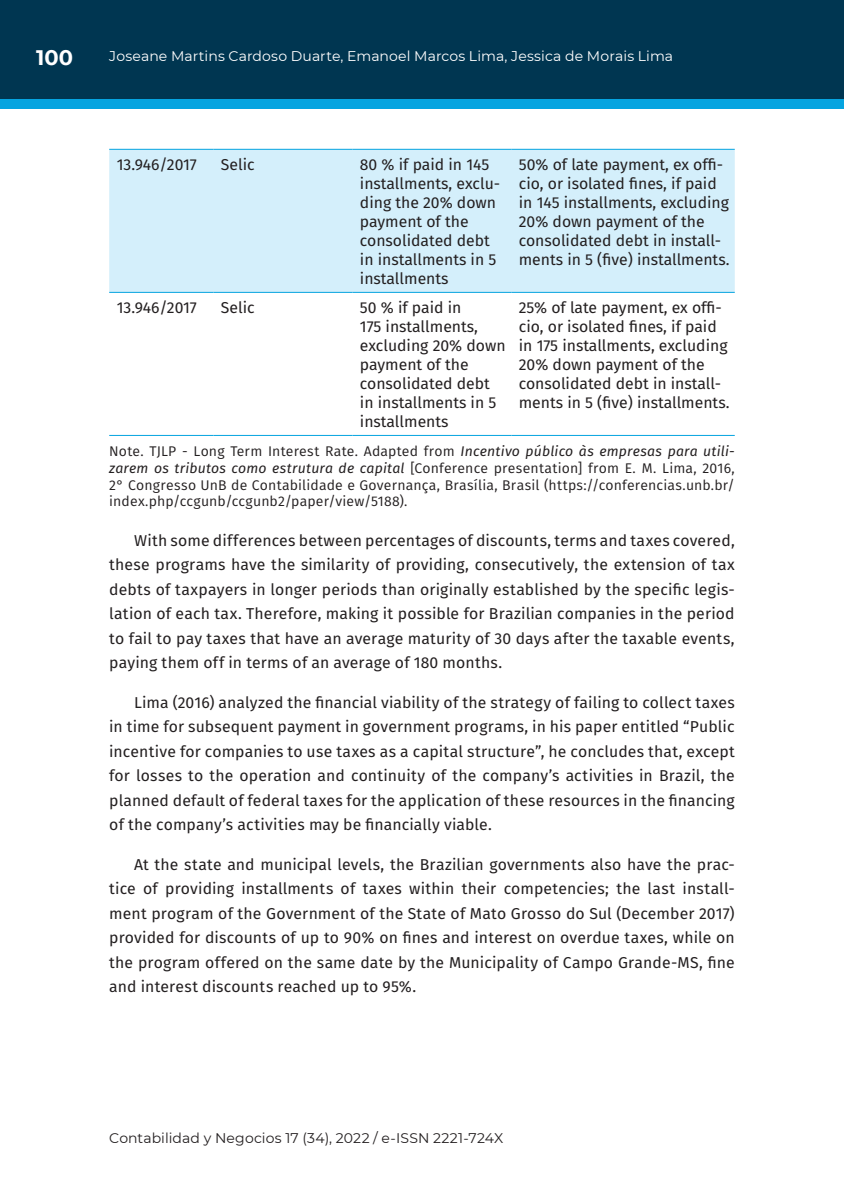
<style>
.page{position:relative;width:844px;height:1191px;background:#fff}
.page>*{position:absolute;margin:0;border:0;box-sizing:border-box;transform-origin:0 0}
.t1{font:700 21px "Montserrat";color:#fff}
.t2{font:15.75px/18.9px "Fira Sans";color:#231f20}
.t3{font:14px/16.8px "Fira Sans";letter-spacing:.01em;color:#231f20;text-align:justify}
.t4{font:14px "Montserrat";letter-spacing:.01em;color:#fff}
.t5{font:14px "Montserrat";letter-spacing:.01em;color:#231f20}
.s1{font-style:italic}
</style>
<div class="page">
<div style="left:0;top:0;width:843px;height:99px;background:#003651"></div>
<div style="left:0;top:99px;width:843px;height:10px;background:#05a4e0"></div>
<div style="left:109px;top:150px;width:625px;height:142px;background:#d4effb"></div>
<hr style="left:109px;top:149px;width:104px;height:1px;background:#05a4e0">
<hr style="left:213px;top:149px;width:139px;height:1px;background:#05a4e0">
<hr style="left:352px;top:149px;width:159px;height:1px;background:#05a4e0">
<hr style="left:511px;top:149px;width:223px;height:1px;background:#05a4e0">
<hr style="left:109px;top:292px;width:104px;height:1px;background:#05a4e0">
<hr style="left:213px;top:292px;width:139px;height:1px;background:#05a4e0">
<hr style="left:352px;top:292px;width:159px;height:1px;background:#05a4e0">
<hr style="left:511px;top:292px;width:223px;height:1px;background:#05a4e0">
<hr style="left:109px;top:435px;width:104px;height:1px;background:#05a4e0">
<hr style="left:213px;top:435px;width:139px;height:1px;background:#05a4e0">
<hr style="left:352px;top:435px;width:159px;height:1px;background:#05a4e0">
<hr style="left:511px;top:435px;width:223px;height:1px;background:#05a4e0">
<h1 class="t1" style="left:36px;top:42px;width:39px">100</h1>
<p class="t4" style="left:109px;top:47px;width:565px">Joseane Martins Cardoso Duarte, Emanoel Marcos Lima, Jessica de Morais Lima</p>
<p class="t2" style="left:117px;top:155px;width:82px">13.946/2017</p>
<p class="t2" style="left:221px;top:155px;width:35px">Selic</p>
<p class="t2" style="left:360px;top:155px;width:142px">80 % if paid in 145 installments, exclu&shy;ding the 20% down payment of the consolidated debt in installments in 5 installments</p>
<p class="t2" style="left:518px;top:155px;width:212px">50% of late payment, ex offi&shy;cio, or isolated fines, if paid in 145 installments, excluding<br>20% down payment of the consolidated debt in install&shy;ments in 5 (five) installments.</p>
<p class="t2" style="left:117px;top:298px;width:82px">13.946/2017</p>
<p class="t2" style="left:221px;top:298px;width:35px">Selic</p>
<p class="t2" style="left:360px;top:298px;width:147px">50 % if paid in<br>175 installments, excluding 20% down payment of the consolidated debt in installments in 5 installments</p>
<p class="t2" style="left:518px;top:298px;width:212px">25% of late payment, ex offi&shy;cio, or isolated fines, if paid in 175 installments, excluding<br>20% down payment of the consolidated debt in install&shy;ments in 5 (five) installments.</p>
<p class="t3" style="left:109px;top:442px;width:627px">Note. TJLP - Long Term Interest Rate. Adapted from <span class="s1">Incentivo público às empresas para utili&shy;zarem os tributos como estrutura de capital</span> [Conference presentation] from E. M. Lima, 2016, 2° Congresso UnB de Contabilidade e Governança, Brasília, Brasil (https://conferencias.unb.br/ index.php/ccgunb/ccgunb2/paper/view/5188).</p>
<p class="t2" style="left:109px;top:527px;width:627px;line-height:24.5px;text-align:justify;text-indent:25px">With some differences between percentages of discounts, terms and taxes covered, these programs have the similarity of providing, consecutively, the extension of tax debts of taxpayers in longer periods than originally established by the specific legis&shy;lation of each tax. Therefore, making it possible for Brazilian companies in the period to fail to pay taxes that have an average maturity of 30 days after the taxable events, paying them off in terms of an average of 180 months.</p>
<p class="t2" style="left:109px;top:689px;width:627px;line-height:24.5px;text-align:justify;text-indent:25px">Lima (2016) analyzed the financial viability of the strategy of failing to collect taxes in time for subsequent payment in government programs, in his paper entitled “Public incentive for companies to use taxes as a capital structure”, he concludes that, except for losses to the operation and continuity of the company’s activities in Brazil, the planned default of federal taxes for the application of these resources in the financing of the company’s activities may be financially viable.</p>
<p class="t2" style="left:109px;top:851px;width:627px;line-height:24.5px;text-align:justify;text-indent:25px">At the state and municipal levels, the Brazilian governments also have the prac&shy;tice of providing installments of taxes within their competencies; the last install&shy;ment program of the Government of the State of Mato Grosso do Sul (December 2017) provided for discounts of up to 90% on fines and interest on overdue taxes, while on the program offered on the same date by the Municipality of Campo Grande-MS, fine and interest discounts reached up to 95%.</p>
<p class="t5" style="left:109px;top:1128px;width:395px">Contabilidad y Negocios 17 (34), 2022 / e-ISSN 2221-724X</p>
</div>
